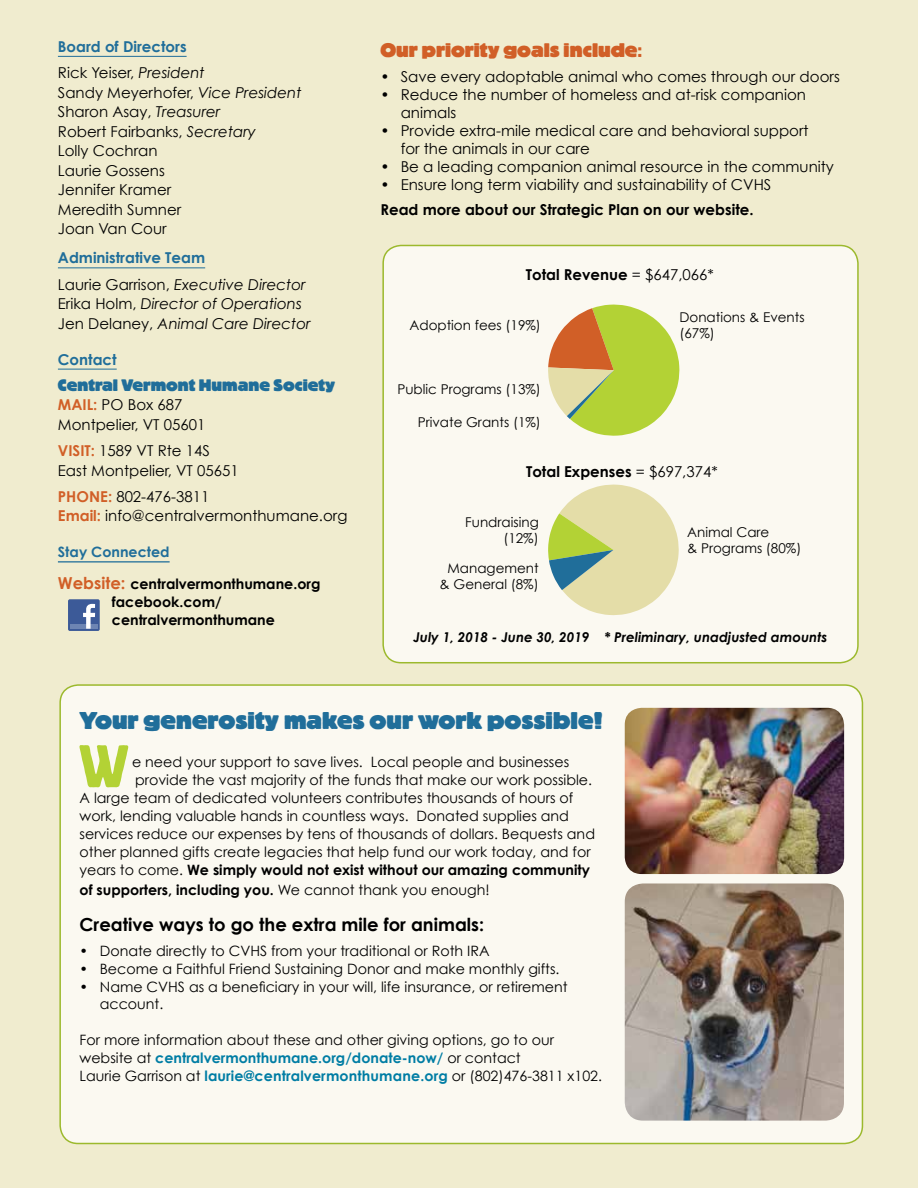
<style>
.page{position:relative;width:918px;height:1188px;background:#f0eccf}
.page>*{position:absolute;margin:0;border:0;box-sizing:border-box;transform-origin:0 0}
.t1{font:60px "Block BE";color:#b3d235}
.t2{font:800 24px "Block BE";color:#206e9a}
.t3{font:800 19.5px "Block BE";color:#d15f27}
.t4{font:700 18px "Century Gothic";color:#000}
.t5{font:800 16.5px "Block BE";color:#206e9a}
.t6{font:15px/19.5px "Century Gothic";color:#000}
.t7{font:700 15px/26.2px "Century Gothic";color:#206e9a}
.t8{font:700 15px "Century Gothic";color:#000}
.t9{font:italic 15px/19.5px "Century Gothic";color:#000}
.t10{font:14.25px/18px "Century Gothic";color:#000}
.t11{font:700 14.25px/18px "Century Gothic";color:#000}
.t12{font:700 14.25px "Century Gothic";color:#206e9a}
.t13{font:13.5px/16.2px "Century Gothic";color:#000}
.t14{font:italic 700 13.5px "Century Gothic";color:#000}
.s1{font-weight:400;color:#000}
.s2{font-weight:400;font-style:italic;color:#000}
.s3{font-style:italic}
.s4{font-style:normal}
.s5{font-weight:700;color:#d15f27}
.s6{font-size:16.5px;color:#d15f27}
.s7{font-weight:400}
.s8{font-weight:700}
.s9{font-weight:700;color:#007da4}
</style>
<div class="page">
<div style="left:383px;top:245px;width:475px;height:418px;background:#fbf9f1;border-radius:18px"></div>
<div style="left:382px;top:245px;width:477px;height:418px;border:2px solid #9cb92d;border-radius:18px"></div>
<hr style="left:58px;top:56px;width:129px;height:1px;background:#206e9a">
<hr style="left:58px;top:267px;width:147px;height:1px;background:#206e9a">
<hr style="left:58px;top:369px;width:59px;height:1px;background:#206e9a">
<hr style="left:58px;top:561px;width:112px;height:2px;background:#206e9a">
<div style="left:68px;top:599px;width:32px;height:32px;background:#3c5a98;border-radius:2px"></div>
<div style="left:70px;top:624px;width:27px;height:5px;background:#6d85b3"></div>
<svg style="left:83px;top:604px;width:12px;height:25px"></svg>
<div style="left:60px;top:685px;width:802px;height:459px;background:#fbf9f1;border-radius:18px"></div>
<svg style="left:548px;top:304px;width:132px;height:132px"></svg>
<svg style="left:548px;top:484px;width:131px;height:131px"></svg>
<img style="left:625px;top:708px;width:219px;height:166px">
<img style="left:625px;top:883px;width:219px;height:238px">
<p class="t7" style="left:58px;top:33px;width:148px">Board of Directors<br><span class="s1">Rick Yeiser,</span> <span class="s2">President</span></p>
<p class="t6" style="left:58px;top:82px;width:245px">Sandy Meyerhofer, <span class="s3">Vice President<br></span>Sharon Asay, <span class="s3">Treasurer<br></span>Robert Fairbanks, <span class="s3">Secretary<br></span>Lolly Cochran<br>Laurie Gossens<br>Jennifer Kramer<br>Meredith Sumner<br>Joan Van Cour</p>
<p class="t7" style="left:58px;top:244px;width:249px">Administrative Team<br><span class="s1">Laurie Garrison,</span> <span class="s2">Executive Director</span></p>
<p class="t9" style="left:58px;top:294px;width:254px"><span class="s4">Erika Holm,</span> Director of Operations<br><span class="s4">Jen Delaney,</span> Animal Care Director</p>
<p class="t7" style="left:58px;top:346px;width:60px">Contact</p>
<p class="t5" style="left:58px;top:376px;width:279px">Central Vermont Humane Society</p>
<p class="t6" style="left:58px;top:395px;width:149px"><span class="s5">MAIL:</span> PO Box 687<br>Montpelier, VT 05601</p>
<p class="t6" style="left:58px;top:441px;width:182px"><span class="s5">VISIT:</span> 1589 VT Rte 14S<br>East Montpelier, VT 05651</p>
<p class="t6" style="left:58px;top:486px;width:291px"><span class="s5">PHONE:</span> 802-476-3811<br><span class="s5">Email:</span> info@centralvermonthumane.org</p>
<p class="t12" style="left:58px;top:543px;width:113px">Stay Connected</p>
<p class="t11" style="left:112px;top:574px;width:210px;text-indent:-54px"><span class="s6">Website:</span> centralvermonthumane.org facebook.com/ centralvermonthumane</p>
<h3 class="t3" style="left:380px;top:40px;width:264px">Our priority goals include<span class="s7">:</span></h3>
<p class="t6" style="left:380px;top:67px;width:461px">• Save every adoptable animal who comes through our doors</p>
<p class="t6" style="left:401px;top:85px;width:407px;line-height:18px;text-indent:-20px">• Reduce the number of homeless and at-risk companion animals</p>
<p class="t6" style="left:401px;top:121px;width:409px;line-height:18px;text-indent:-20px">• Provide extra-mile medical care and behavioral support for the animals in our care</p>
<p class="t6" style="left:380px;top:157px;width:455px">• Be a leading companion animal resource in the community</p>
<p class="t6" style="left:380px;top:175px;width:392px">• Ensure long term viability and sustainability of CVHS</p>
<p class="t8" style="left:380px;top:200px;width:375px">Read more about our Strategic Plan on our website.</p>
<p class="t8" style="left:526px;top:265px;width:190px">Total Revenue <span class="s7">= $647,066*</span></p>
<p class="t13" style="left:409px;top:316px;width:133px">Adoption fees (19%)</p>
<p class="t13" style="left:397px;top:381px;width:145px">Public Programs (13%)</p>
<p class="t13" style="left:418px;top:414px;width:125px">Private Grants (1%)</p>
<p class="t13" style="left:679px;top:308px;width:127px">Donations &amp; Events (67%)</p>
<p class="t8" style="left:526px;top:462px;width:193px">Total Expenses <span class="s7">= $697,374*</span></p>
<p class="t13" style="left:465px;top:514px;width:75px;text-align:right">Fundraising (12%)</p>
<p class="t13" style="left:440px;top:560px;width:101px;text-align:center">Management &amp; General (8%)</p>
<p class="t13" style="left:687px;top:524px;width:116px">Animal Care<br>&amp; Programs (80%)</p>
<p class="t14" style="left:413px;top:629px;width:415px">July 1, 2018 - June 30, 2019 * Preliminary, unadjusted amounts</p>
<h2 class="t2" style="left:80px;top:707px;width:525px">Your generosity makes our work possible!</h2>
<p class="t10" style="left:132px;top:753px;width:439px">e need your support to save lives. Local people and businesses</p>
<p class="t10" style="left:135px;top:771px;width:459px">provide the vast majority of the funds that make our work possible.</p>
<p class="t10" style="left:80px;top:789px;width:495px">A large team of dedicated volunteers contributes thousands of hours of</p>
<p class="t10" style="left:80px;top:807px;width:491px">work, lending valuable hands in countless ways. Donated supplies and</p>
<p class="t10" style="left:80px;top:825px;width:517px">services reduce our expenses by tens of thousands of dollars. Bequests and</p>
<p class="t10" style="left:80px;top:843px;width:513px">other planned gifts create legacies that help fund our work today, and for</p>
<p class="t11" style="left:80px;top:861px;width:512px"><span class="s7">years to come.</span> We simply would not exist without our amazing community</p>
<p class="t11" style="left:80px;top:881px;width:412px">of supporters, including you. <span class="s7">We cannot thank you enough!</span></p>
<p class="t4" style="left:80px;top:913px;width:406px">Creative ways to go the extra mile for animals:</p>
<p class="t10" style="left:80px;top:941px;width:412px"><span class="s8">•</span> Donate directly to CVHS from your traditional or Roth IRA</p>
<p class="t10" style="left:80px;top:959px;width:482px"><span class="s8">•</span> Become a Faithful Friend Sustaining Donor and make monthly gifts.</p>
<p class="t10" style="left:100px;top:978px;width:469px;line-height:17.2px;text-indent:-20px">• Name CVHS as a beneficiary in your will, life insurance, or retirement account.</p>
<p class="t10" style="left:80px;top:1031px;width:524px">For more information about these and other giving options, go to our website at <span class="s9">centralvermonthumane.org/donate-now/</span> or contact<br>Laurie Garrison at <span class="s9">laurie@centralvermonthumane.org</span> or (802)476-3811 x102.</p>
<h1 class="t1" style="left:80px;top:733px;width:50px">W</h1>
</div>
